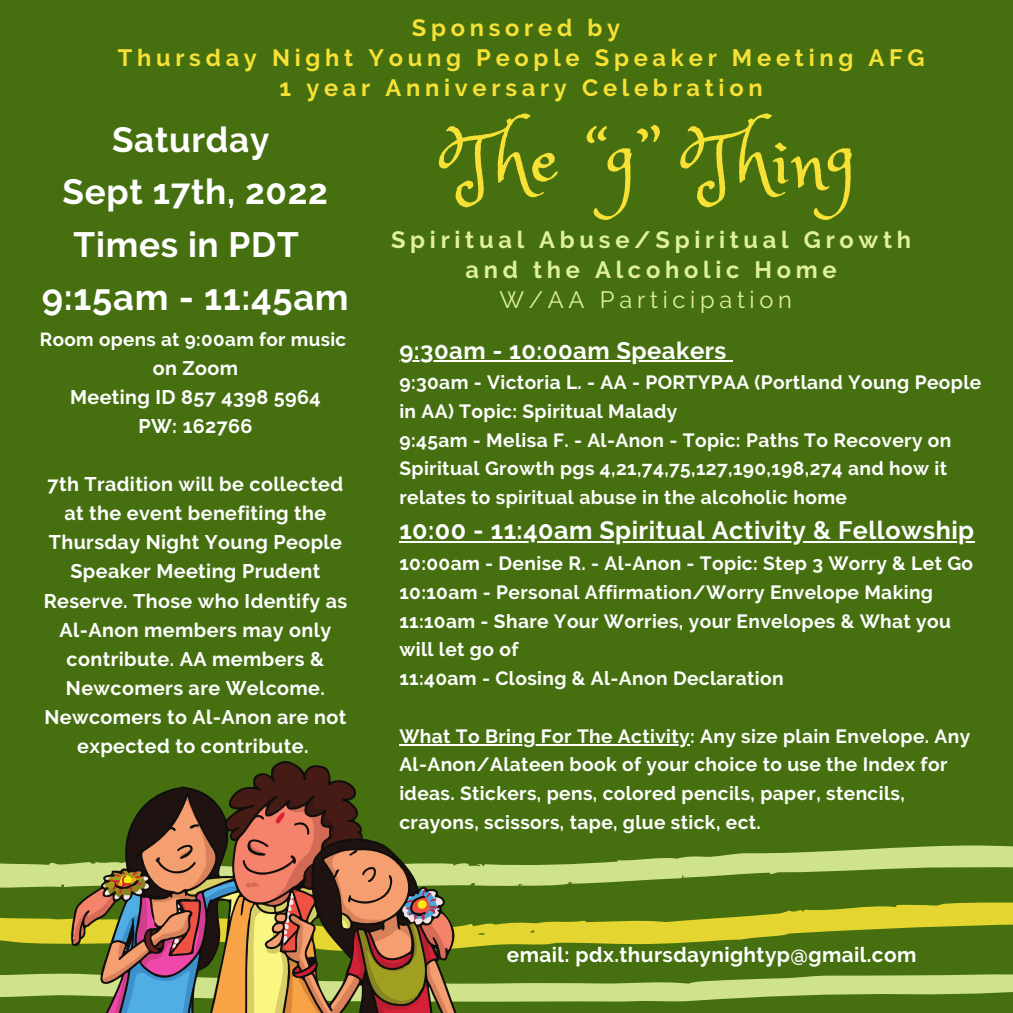
<style>
.page{position:relative;width:1013px;height:1013px;background:#fff}
.page>*{position:absolute;margin:0;border:0;box-sizing:border-box;transform-origin:0 0}
.t1{font:79.75px "Princess Sofia";letter-spacing:.01em;color:#f7e135}
.t2{font:700 36.25px "Raleway";letter-spacing:.02em;color:#fff}
.t3{font:700 35.12px/52.5px "Raleway";letter-spacing:.02em;color:#fff;text-align:center}
.t4{font:700 25.12px "Raleway";letter-spacing:.02em;color:#fff}
.t5{font:700 23.88px "Raleway";letter-spacing:.02em;color:#fff}
.t6{font:700 23.62px/30px "Raleway";letter-spacing:.2em;color:#f7e135;text-align:center}
.t7{font:700 23.62px/30.4px "Raleway";letter-spacing:.2em;color:#e0f19c;text-align:center}
.t8{font:23.62px "Raleway";letter-spacing:.2em;color:#e0f19c}
.t9{font:700 20.75px "Raleway";letter-spacing:.02em;color:#fff}
.t10{font:700 19.75px/29px "Raleway";letter-spacing:.02em;color:#fff;text-align:center}
.t11{font:700 19.12px/28.6px "Raleway";letter-spacing:.02em;color:#fff}
.t12{font:700 18.88px "Raleway";letter-spacing:.02em;color:#fff}
</style>
<div class="page">
<div style="left:0;top:0;width:1012px;height:1012px;background:#467010"></div>
<svg style="left:0;top:762px;width:1012px;height:250px"></svg>
<hr style="left:399px;top:360px;width:328px;height:2px;background:#fff">
<svg style="left:727px;top:360px;width:6px;height:2px"></svg>
<hr style="left:399px;top:541px;width:575px;height:1px;background:#fff">
<hr style="left:399px;top:744px;width:291px;height:2px;background:#fff">
<p class="t6" style="left:118px;top:12px;width:808px">Sponsored by<br>Thursday Night Young People Speaker Meeting AFG<br>1 year Anniversary Celebration</p>
<h3 class="t3" style="left:63px;top:113px;width:267px">Saturday<br>Sept 17th, 2022<br>Times in PDT</h3>
<h2 class="t2" style="left:42px;top:276px;width:308px">9:15am - 11:45am</h2>
<p class="t12" style="left:40px;top:328px;width:308px">Room opens at 9:00am for music</p>
<p class="t10" style="left:70px;top:353px;width:252px">on Zoom<br>Meeting ID 857 4398 5964<br>PW: 162766</p>
<p class="t10" style="left:44px;top:469px;width:305px">7th Tradition will be collected at the event benefiting the<br>Thursday Night Young People<br>Speaker Meeting Prudent<br>Reserve. Those who Identify as<br>Al-Anon members may only contribute. AA members &amp;<br>Newcomers are Welcome.<br>Newcomers to Al-Anon are not expected to contribute.</p>
<h1 class="t1" style="left:445px;top:108px;width:413px">The “g” Thing</h1>
<p class="t7" style="left:391px;top:224px;width:521px">Spiritual Abuse/Spiritual Growth and the Alcoholic Home</p>
<p class="t8" style="left:499px;top:286px;width:294px">W/AA Participation</p>
<p class="t5" style="left:399px;top:336px;width:328px">9:30am - 10:00am Speakers</p>
<p class="t11" style="left:399px;top:368px;width:583px">9:30am - Victoria L. - AA - PORTYPAA (Portland Young People in AA) Topic: Spiritual Malady<br>9:45am - Melisa F. - Al-Anon - Topic: Paths To Recovery on Spiritual Growth pgs 4,21,74,75,127,190,198,274 and how it relates to spiritual abuse in the alcoholic home</p>
<h3 class="t4" style="left:399px;top:515px;width:576px">10:00 - 11:40am Spiritual Activity &amp; Fellowship</h3>
<p class="t11" style="left:399px;top:549px;width:575px">10:00am - Denise R. - Al-Anon - Topic: Step 3 Worry &amp; Let Go 10:10am - Personal Affirmation/Worry Envelope Making 11:10am - Share Your Worries, your Envelopes &amp; What you will let go of<br>11:40am - Closing &amp; Al-Anon Declaration</p>
<p class="t11" style="left:399px;top:721px;width:572px">What To Bring For The Activity: Any size plain Envelope. Any Al-Anon/Alateen book of your choice to use the Index for ideas. Stickers, pens, colored pencils, paper, stencils, crayons, scissors, tape, glue stick, ect.</p>
<p class="t9" style="left:507px;top:942px;width:411px">email: pdx.thursdaynightyp@gmail.com</p>
</div>
